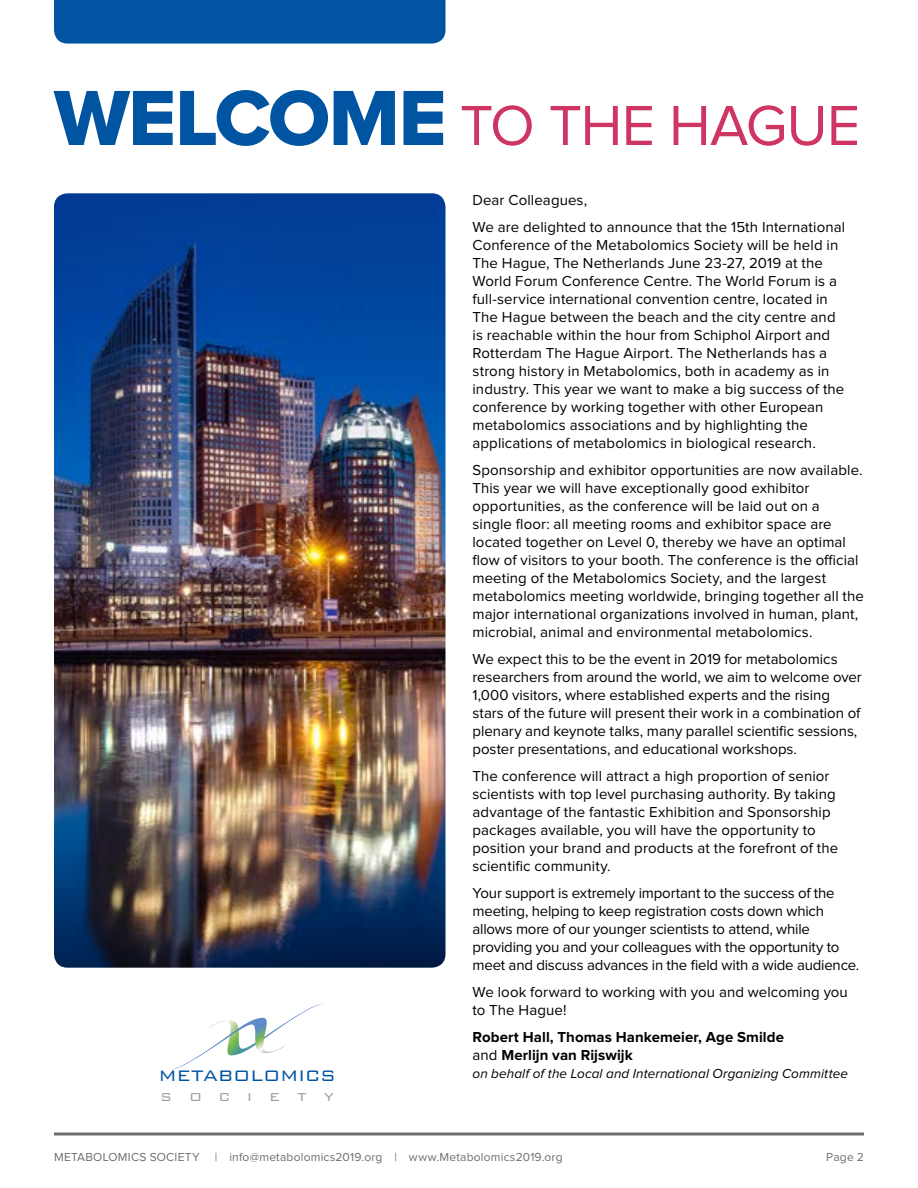
<style>
.page{position:relative;width:918px;height:1188px;background:#fff}
.page>*{position:absolute;margin:0;border:0;box-sizing:border-box;transform-origin:0 0}
.t1{font:58.5px "Proxima Nova";letter-spacing:-.015em;color:#ce3563}
.t2{font:300 20.25px "Bank Gothic BT";letter-spacing:-.025em;color:#0054a1}
.t3{font:300 15.3px "Bank Gothic BT";letter-spacing:1.09em;color:#979da0}
.t4{font:15px/18px "Proxima Nova";letter-spacing:.005em;color:#000}
.t5{font:15px/18px "Proxima Nova";letter-spacing:-.015em;color:#000}
.t6{font:700 15px/18px "Proxima Nova";letter-spacing:.005em;color:#000}
.t7{font:italic 13.5px "Proxima Nova";letter-spacing:.01em;color:#000}
.t8{font:12px "Proxima Nova";letter-spacing:.015em;color:#6d6e71}
.s1{font-family:"Proxima Nova Extrabld";font-size:81px;color:#0054a1}
.s2{font-weight:400}
</style>
<div class="page">
<svg style="left:54px;top:1132px;width:810px;height:4px;background:#919294"></svg>
<svg style="left:172px;top:1004px;width:150px;height:66px"></svg>
<img style="left:54px;top:193px;width:392px;height:775px">
<div style="left:54px;top:0;width:392px;height:44px;background:#0054a1"></div>
<h1 class="t1" style="left:54px;top:93px;width:808px"><span class="s1">WELCOME</span> TO THE HAGUE</h1>
<h2 class="t2" style="left:158px;top:1065px;width:179px">METABOLOMICS</h2>
<p class="t3" style="left:160px;top:1089px;width:175px">SOCIETY</p>
<p class="t4" style="left:472px;top:187px;width:374px;line-height:27px">Dear Colleagues,<br>We are delighted to announce that the 15th International</p>
<p class="t4" style="left:472px;top:237px;width:373px">Conference of the Metabolomics Society will be held in The Hague, The Netherlands June 23-27, 2019 at the World Forum Conference Centre. The World Forum is a full-service international convention centre, located in The Hague between the beach and the city centre and is reachable within the hour from Schiphol Airport and Rotterdam The Hague Airport. The Netherlands has a strong history in Metabolomics, both in academy as in industry. This year we want to make a big success of the conference by working together with other European metabolomics associations and by highlighting the applications of metabolomics in biological research.</p>
<p class="t4" style="left:472px;top:462px;width:393px">Sponsorship and exhibitor opportunities are now available.<br>This year we will have exceptionally good exhibitor opportunities, as the conference will be laid out on a<br>single floor: all meeting rooms and exhibitor space are located together on Level 0, thereby we have an optimal flow of visitors to your booth. The conference is the official meeting of the Metabolomics Society, and the largest metabolomics meeting worldwide, bringing together all the major international organizations involved in human, plant, microbial, animal and environmental metabolomics.</p>
<p class="t4" style="left:472px;top:651px;width:391px">We expect this to be the event in 2019 for metabolomics researchers from around the world, we aim to welcome over 1,000 visitors, where established experts and the rising stars of the future will present their work in a combination of plenary and keynote talks, many parallel scientific sessions, poster presentations, and educational workshops.</p>
<p class="t4" style="left:472px;top:768px;width:367px">The conference will attract a high proportion of senior scientists with top level purchasing authority. By taking advantage of the fantastic Exhibition and Sponsorship packages available, you will have the opportunity to position your brand and products at the forefront of the scientific community.</p>
<p class="t5" style="left:472px;top:885px;width:388px">Your support is extremely important to the success of the meeting, helping to keep registration costs down which allows more of our younger scientists to attend, while providing you and your colleagues with the opportunity to meet and discuss advances in the field with a wide audience.</p>
<p class="t4" style="left:472px;top:984px;width:377px">We look forward to working with you and welcoming you to The Hague!</p>
<p class="t6" style="left:472px;top:1029px;width:313px">Robert Hall, Thomas Hankemeier, Age Smilde <span class="s2">and</span> Merlijn van Rijswijk</p>
<p class="t7" style="left:472px;top:1066px;width:377px">on behalf of the Local and International Organizing Committee</p>
<p class="t8" style="left:54px;top:1150px;width:147px">METABOLOMICS SOCIETY</p>
<p class="t8" style="left:215px;top:1150px;width:349px">| info@metabolomics2019.org | www.Metabolomics2019.org</p>
<p class="t8" style="left:826px;top:1150px;width:39px">Page 2</p>
</div>
